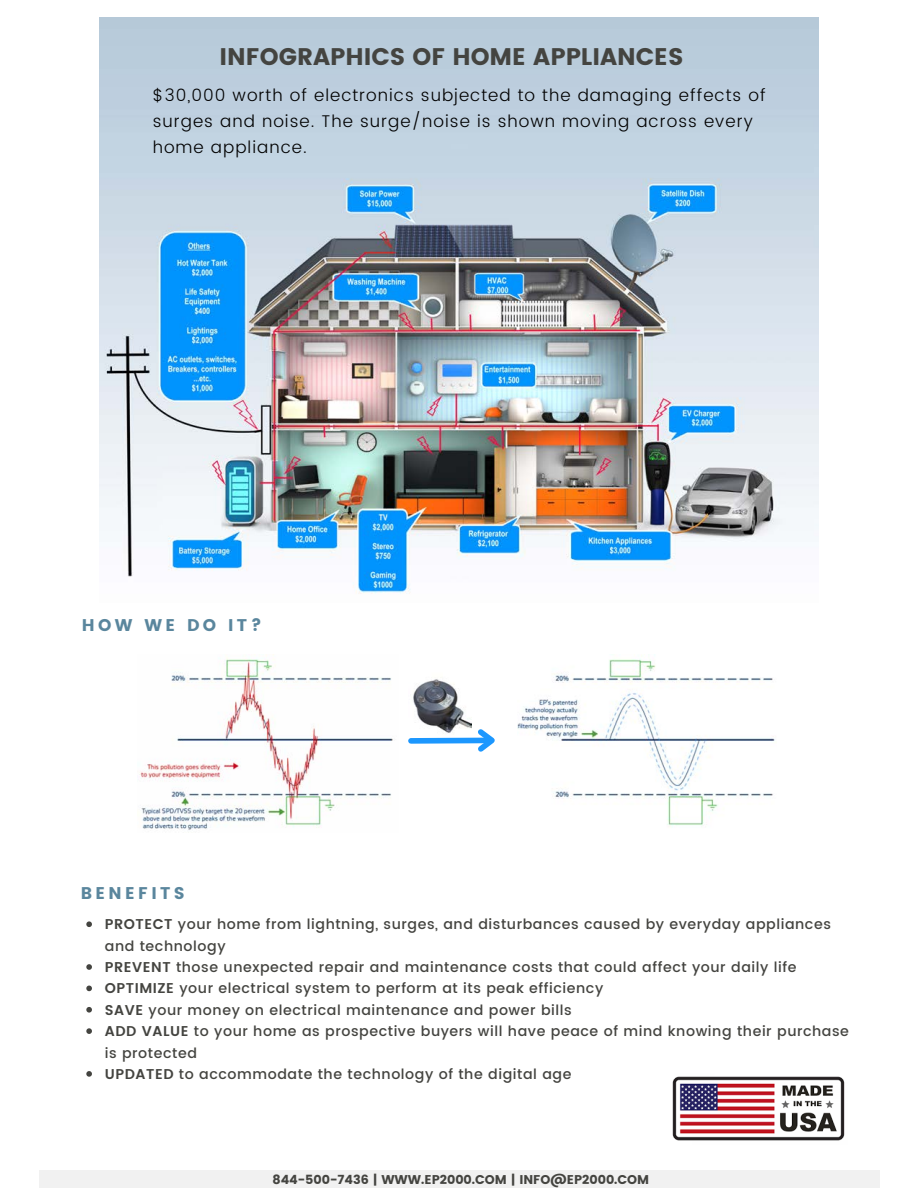
<style>
.page{position:relative;width:918px;height:1188px;background:#fff}
.page>*{position:absolute;margin:0;border:0;box-sizing:border-box;transform-origin:0 0}
.t1{font:24px "Poppins";color:#444440}
.t2{font:300 16.95px/25.8px "Poppins";letter-spacing:.06em;color:#000}
.t3{font:16.95px "Poppins";letter-spacing:.2em;color:#5a869d}
.t4{font:500 14.25px/21.3px "Poppins";letter-spacing:.04em;color:#444440}
.t5{font:12.75px "Poppins";color:#444440}
.s1{font-weight:600}
</style>
<div class="page">
<div style="left:39px;top:1170px;width:840px;height:18px;background:#f1f1f1"></div>
<img style="left:99px;top:18px;width:719px;height:576px">
<img style="left:139px;top:658px;width:254px;height:172px">
<img style="left:517px;top:659px;width:258px;height:167px">
<img style="left:413px;top:679px;width:58px;height:45px">
<svg style="left:86px;top:921px;width:6px;height:6px"></svg>
<svg style="left:86px;top:964px;width:6px;height:6px"></svg>
<svg style="left:86px;top:986px;width:6px;height:5px"></svg>
<svg style="left:86px;top:1007px;width:6px;height:6px"></svg>
<svg style="left:86px;top:1028px;width:6px;height:6px"></svg>
<svg style="left:86px;top:1071px;width:6px;height:6px"></svg>
<svg style="left:408px;top:724px;width:87px;height:28px"></svg>
<img style="left:672px;top:1076px;width:173px;height:65px">
<p class="t1" style="left:220px;top:43px;width:465px">INFOGRAPHICS OF HOME APPLIANCES</p>
<p class="t2" style="left:153px;top:82px;width:614px">$30,000 worth of electronics subjected to the damaging effects of surges and noise. The surge/noise is shown moving across every home appliance.</p>
<p class="t3" style="left:82px;top:615px;width:181px">HOW WE DO IT?</p>
<p class="t3" style="left:81px;top:883px;width:106px">BENEFITS</p>
<p class="t4" style="left:105px;top:914px;width:728px"><span class="s1">PROTECT</span> your home from lightning, surges, and disturbances caused by everyday appliances and technology</p>
<p class="t4" style="left:105px;top:957px;width:693px"><span class="s1">PREVENT</span> those unexpected repair and maintenance costs that could affect your daily life</p>
<p class="t4" style="left:105px;top:978px;width:500px"><span class="s1">OPTIMIZE</span> your electrical system to perform at its peak efficiency</p>
<p class="t4" style="left:105px;top:999px;width:468px"><span class="s1">SAVE</span> your money on electrical maintenance and power bills</p>
<p class="t4" style="left:105px;top:1021px;width:746px"><span class="s1">ADD VALUE</span> to your home as prospective buyers will have peace of mind knowing their purchase is protected</p>
<p class="t4" style="left:105px;top:1063px;width:468px"><span class="s1">UPDATED</span> to accommodate the technology of the digital age</p>
<p class="t5" style="left:272px;top:1172px;width:378px">844-500-7436 | WWW.EP2000.COM | INFO@EP2000.COM</p>
</div>
